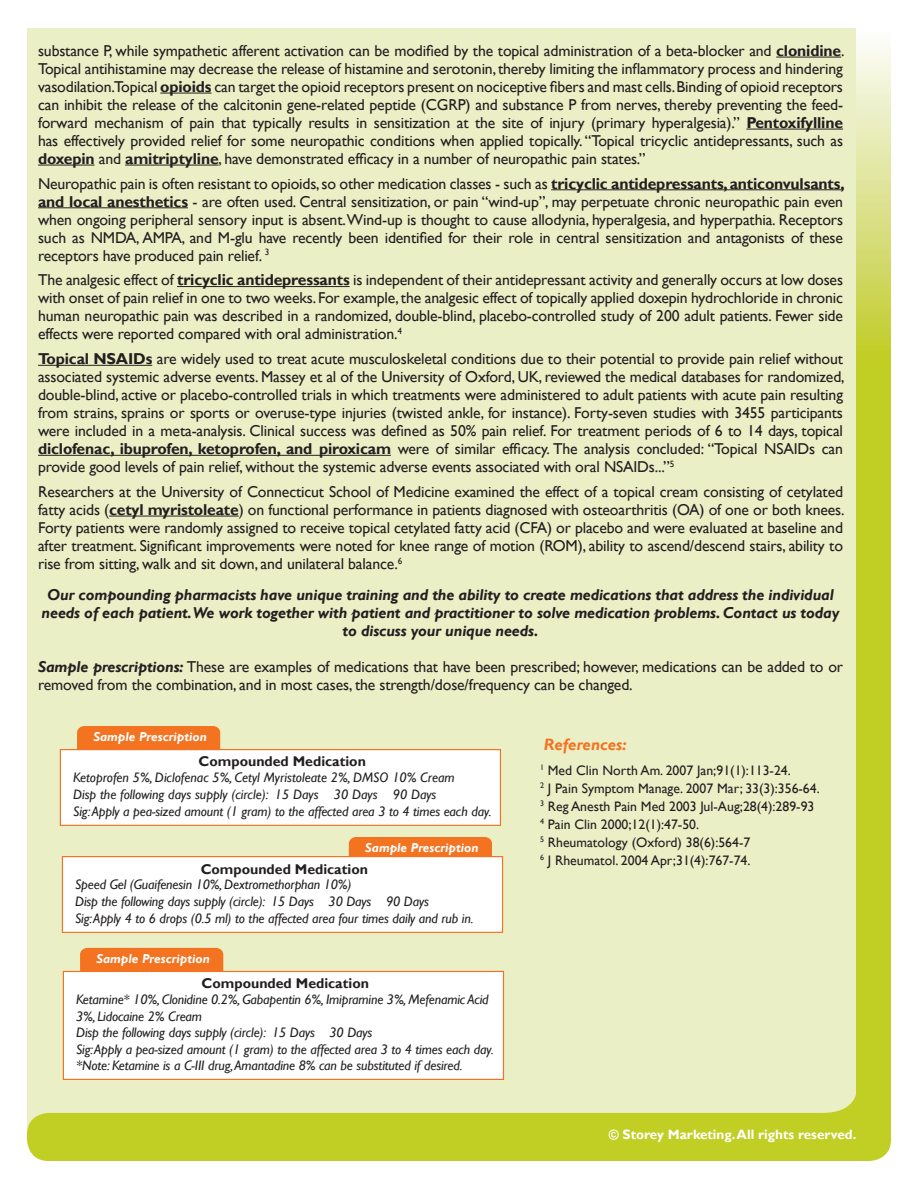
<style>
.page{position:relative;width:918px;height:1188px;background:#fff}
.page>*{position:absolute;margin:0;border:0;box-sizing:border-box;transform-origin:0 0}
.t1{font:italic 700 16.5px "Gill Sans";color:#f47321}
.t2{font:15.75px/18px "Gill Sans";letter-spacing:-.01em;color:#231f20;text-align:justify}
.t3{font:italic 700 15.75px/18px "Gill Sans";letter-spacing:-.01em;color:#231f20;text-align:center}
.t4{font:700 14.1px "Gill Sans";color:#231f20}
.t5{font:italic 13.8px/16.5px "Gill Sans";letter-spacing:-.01em;color:#231f20}
.t6{font:13.8px/18px "Gill Sans";color:#231f20}
.t7{font:700 13.5px "Gill Sans";color:#fff}
.t8{font:italic 700 12.9px "Gill Sans";color:#fff}
.s1{font-weight:700}
.s2{font-weight:700;font-style:italic}
</style>
<div class="page">
<div style="left:27px;top:28px;width:846px;height:1109px;background:#ebefc6"></div>
<svg style="left:857px;top:28px;width:34px;height:1102px;background:#cad445"></svg>
<div style="left:27px;top:1113px;width:864px;height:48px;background:#c1ce23;border-radius:22px"></div>
<svg style="left:819px;top:1088px;width:44px;height:25px"></svg>
<hr style="left:776px;top:57px;width:65px;height:1px;background:#231f20">
<hr style="left:160px;top:93px;width:52px;height:1px;background:#231f20">
<hr style="left:746px;top:129px;width:97px;height:1px;background:#231f20">
<hr style="left:38px;top:165px;width:57px;height:1px;background:#231f20">
<hr style="left:125px;top:165px;width:94px;height:1px;background:#231f20">
<hr style="left:551px;top:189px;width:292px;height:1px;background:#231f20">
<hr style="left:38px;top:207px;width:150px;height:1px;background:#231f20">
<hr style="left:177px;top:286px;width:173px;height:1px;background:#231f20">
<hr style="left:38px;top:365px;width:114px;height:1px;background:#231f20">
<hr style="left:38px;top:455px;width:353px;height:1px;background:#231f20">
<hr style="left:109px;top:516px;width:130px;height:1px;background:#231f20">
<div style="left:78px;top:727px;width:142px;height:30px;background:#f47321;border-radius:6px"></div>
<div style="left:77px;top:726px;width:143px;height:32px;border:1px solid #f47321;border-radius:6px"></div>
<div style="left:60px;top:749px;width:441px;height:77px;background:#fff;border:1px solid #f47321"></div>
<div style="left:349px;top:838px;width:142px;height:30px;background:#f47321;border-radius:6px"></div>
<div style="left:349px;top:837px;width:143px;height:32px;border:1px solid #f47321;border-radius:6px"></div>
<div style="left:62px;top:856px;width:441px;height:77px;background:#fff;border:1px solid #f47321"></div>
<div style="left:81px;top:949px;width:142px;height:30px;background:#f47321;border-radius:6px"></div>
<div style="left:80px;top:948px;width:143px;height:32px;border:1px solid #f47321;border-radius:6px"></div>
<div style="left:63px;top:971px;width:441px;height:109px;background:#fff;border:1px solid #f47321"></div>
<p class="t2" style="left:38px;top:42px;width:808px">substance P, while sympathetic afferent activation can be modified by the topical administration of a beta-blocker and <span class="s1">clonidine</span>.<br>Topical antihistamine may decrease the release of histamine and serotonin, thereby limiting the inflammatory process and hindering vasodilation.Topical <span class="s1">opioids</span> can target the opioid receptors present on nociceptive fibers and mast cells. Binding of opioid receptors can inhibit the release of the calcitonin gene-related peptide (CGRP) and substance P from nerves, thereby preventing the feed&shy;forward mechanism of pain that typically results in sensitization at the site of injury (primary hyperalgesia).” <span class="s1">Pentoxifylline </span>has effectively provided relief for some neuropathic conditions when applied topically. “Topical tricyclic antidepressants, such as <span class="s1">doxepin</span> and <span class="s1">amitriptyline</span>, have demonstrated efficacy in a number of neuropathic pain states.”</p>
<p class="t2" style="left:38px;top:175px;width:808px">Neuropathic pain is often resistant to opioids, so other medication classes - such as <span class="s1">tricyclic antidepressants, anticonvulsants, and local anesthetics</span> - are often used. Central sensitization, or pain “wind-up”, may perpetuate chronic neuropathic pain even when ongoing peripheral sensory input is absent. Wind-up is thought to cause allodynia, hyperalgesia, and hyperpathia. Receptors such as NMDA, AMPA, and M-glu have recently been identified for their role in central sensitization and antagonists of these receptors have produced pain relief. <sup>3</sup></p>
<p class="t2" style="left:38px;top:271px;width:807px">The analgesic effect of <span class="s1">tricyclic antidepressants</span> is independent of their antidepressant activity and generally occurs at low doses with onset of pain relief in one to two weeks. For example, the analgesic effect of topically applied doxepin hydrochloride in chronic human neuropathic pain was described in a randomized, double-blind, placebo-controlled study of 200 adult patients. Fewer side effects were reported compared with oral administration.<sup>4</sup></p>
<p class="t2" style="left:38px;top:350px;width:808px"><span class="s1">Topical NSAIDs</span> are widely used to treat acute musculoskeletal conditions due to their potential to provide pain relief without associated systemic adverse events. Massey et al of the University of Oxford, UK, reviewed the medical databases for randomized, double-blind, active or placebo-controlled trials in which treatments were administered to adult patients with acute pain resulting from strains, sprains or sports or overuse-type injuries (twisted ankle, for instance). Forty-seven studies with 3455 participants were included in a meta-analysis. Clinical success was defined as 50% pain relief. For treatment periods of 6 to 14 days, topical <span class="s1">diclofenac, ibuprofen, ketoprofen, and piroxicam</span> were of similar efficacy. The analysis concluded: “Topical NSAIDs can provide good levels of pain relief, without the systemic adverse events associated with oral NSAIDs...”<sup>5</sup></p>
<p class="t2" style="left:38px;top:483px;width:808px">Researchers at the University of Connecticut School of Medicine examined the effect of a topical cream consisting of cetylated fatty acids (<span class="s1">cetyl myristoleate</span>) on functional performance in patients diagnosed with osteoarthritis (OA) of one or both knees.<br>Forty patients were randomly assigned to receive topical cetylated fatty acid (CFA) or placebo and were evaluated at baseline and after treatment. Significant improvements were noted for knee range of motion (ROM), ability to ascend/descend stairs, ability to rise from sitting, walk and sit down, and unilateral balance.<sup>6</sup></p>
<p class="t3" style="left:42px;top:587px;width:799px">Our compounding pharmacists have unique training and the ability to create medications that address the individual needs of each patient.We work together with patient and practitioner to solve medication problems. Contact us today to discuss your unique needs.</p>
<p class="t2" style="left:38px;top:658px;width:807px"><span class="s2">Sample prescriptions:</span> These are examples of medications that have been prescribed; however, medications can be added to or removed from the combination, and in most cases, the strength/dose/frequency can be changed.</p>
<p class="t8" style="left:93px;top:729px;width:115px">Sample Prescription</p>
<p class="t4" style="left:199px;top:753px;width:169px">Compounded Medication</p>
<p class="t5" style="left:73px;top:770px;width:420px">Ketoprofen 5%, Diclofenac 5%, Cetyl Myristoleate 2%, DMSO 10% Cream<br>Disp the following days supply (circle): 15 Days 30 Days 90 Days<br>Sig: Apply a pea-sized amount (1 gram) to the affected area 3 to 4 times each day.</p>
<p class="t8" style="left:365px;top:840px;width:115px">Sample Prescription</p>
<p class="t4" style="left:201px;top:860px;width:169px">Compounded Medication</p>
<p class="t5" style="left:75px;top:877px;width:400px">Speed Gel (Guaifenesin 10%, Dextromethorphan 10%)<br>Disp the following days supply (circle): 15 Days 30 Days 90 Days<br>Sig: Apply 4 to 6 drops (0.5 ml) to the affected area four times daily and rub in.</p>
<p class="t8" style="left:96px;top:951px;width:115px">Sample Prescription</p>
<p class="t4" style="left:202px;top:975px;width:169px">Compounded Medication</p>
<p class="t5" style="left:76px;top:992px;width:419px">Ketamine* 10%, Clonidine 0.2%, Gabapentin 6%, Imipramine 3%, Mefenamic Acid 3%, Lidocaine 2% Cream<br>Disp the following days supply (circle): 15 Days 30 Days<br>Sig: Apply a pea-sized amount (1 gram) to the affected area 3 to 4 times each day. *Note: Ketamine is a C-III drug, Amantadine 8% can be substituted if desired.</p>
<p class="t1" style="left:544px;top:735px;width:84px">References:</p>
<p class="t6" style="left:540px;top:761px;width:281px"><sup>1</sup> Med Clin North Am. 2007 Jan;91(1):113-24.<br><sup>2</sup> J Pain Symptom Manage. 2007 Mar; 33(3):356-64.<br><sup>3</sup> Reg Anesth Pain Med 2003 Jul-Aug;28(4):289-93<br><sup>4</sup> Pain Clin 2000;12(1):47-50.<br><sup>5</sup> Rheumatology (Oxford) 38(6):564-7<br><sup>6</sup> J Rheumatol. 2004 Apr;31(4):767-74.</p>
<p class="t7" style="left:609px;top:1127px;width:249px">© Storey Marketing. All rights reserved.</p>
</div>
